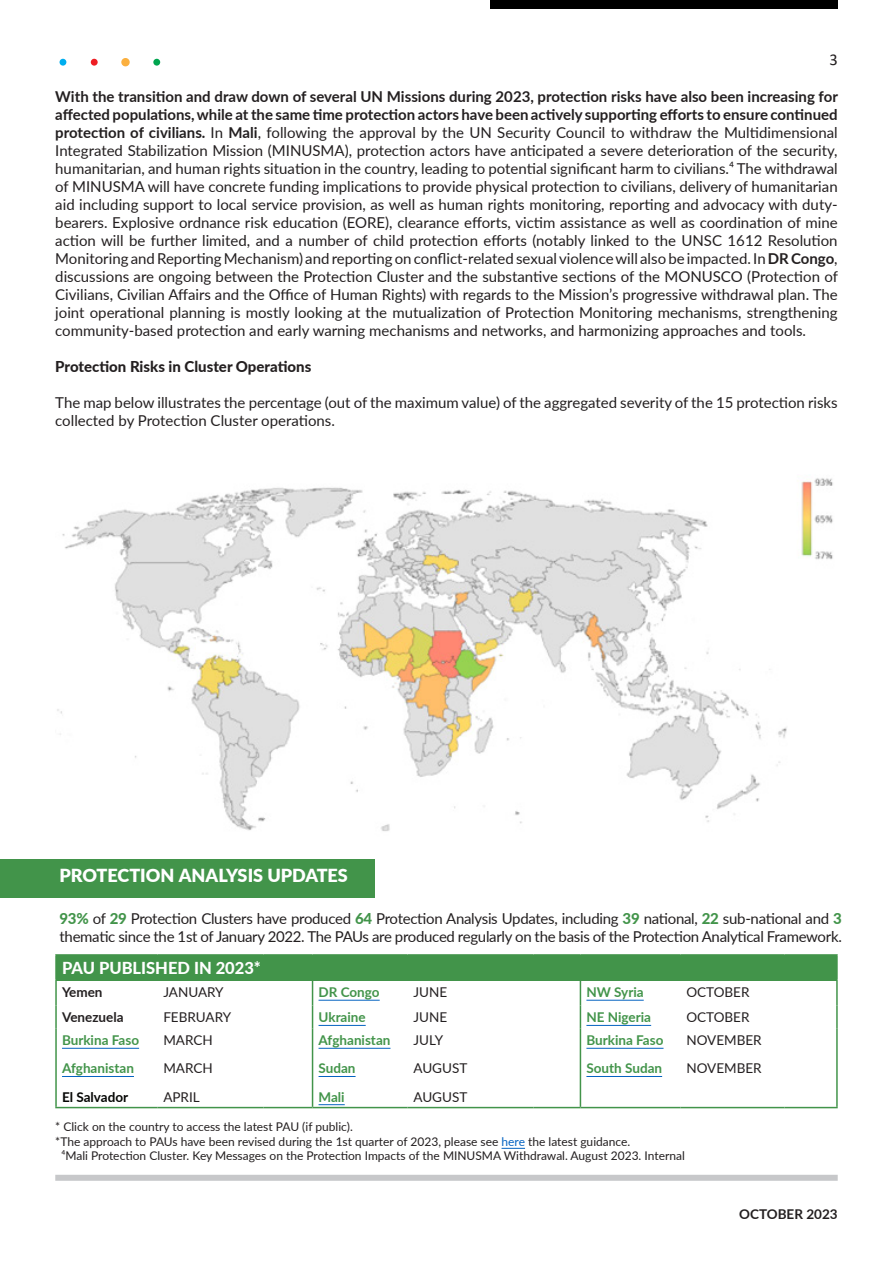
<style>
.page{position:relative;width:893px;height:1263px;background:#fff}
.page>*{position:absolute;margin:0;border:0;box-sizing:border-box;transform-origin:0 0}
.Headline_12_15_left{font:900 18px "Lato";letter-spacing:-.01em;color:#fff}
.t1{font:800 16.5px "Lato";color:#fff}
.t2{font:16.5px "Calibri";color:#231f20}
.No_Spacing{font:15px/18px "Lato";letter-spacing:-.02em;color:#231f20;text-align:justify}
.No_Spacing-2{font:15px/18px "Lato";color:#231f20}
.No_Spacing-3{font:800 15px "Lato";color:#231f20}
.t3{font:700 13.5px "Lato";color:#42944a}
.t4{font:13.5px "Lato";color:#231f20}
.t5{font:700 13.5px "Lato";color:#231f20}
.t6{font:700 13.5px "Lato";color:#040503}
.No_Spacing-4{font:12px "Lato";color:#231f20}
.s1{font-weight:700}
.s2{font-weight:800;color:#42944a}
.s3{color:#0563c1}
</style>
<div class="page">
<div style="left:55px;top:1175px;width:783px;height:6px;background:#c7c8ca"></div>
<div style="left:490px;top:0;width:348px;height:9px;background:#000"></div>
<svg style="left:502px;top:1148px;width:23px;height:1px"></svg>
<div style="left:56px;top:955px;width:781px;height:25px;background:#42944a"></div>
<svg style="left:312px;top:981px;width:1px;height:47px"></svg>
<hr style="left:312px;top:1028px;width:1px;height:79px;background:#42944a">
<svg style="left:580px;top:981px;width:1px;height:47px"></svg>
<hr style="left:580px;top:1028px;width:1px;height:79px;background:#42944a">
<hr style="left:55px;top:981px;width:2px;height:24px;background:#42944a">
<hr style="left:836px;top:981px;width:2px;height:24px;background:#42944a">
<hr style="left:55px;top:1005px;width:2px;height:23px;background:#42944a">
<hr style="left:836px;top:1005px;width:2px;height:23px;background:#42944a">
<hr style="left:55px;top:1028px;width:2px;height:79px;background:#42944a">
<hr style="left:836px;top:1028px;width:2px;height:79px;background:#42944a">
<hr style="left:55px;top:1107px;width:102px;height:1px;background:#42944a">
<hr style="left:157px;top:1107px;width:107px;height:1px;background:#42944a">
<hr style="left:264px;top:1107px;width:49px;height:1px;background:#42944a">
<hr style="left:313px;top:1107px;width:94px;height:1px;background:#42944a">
<hr style="left:407px;top:1107px;width:127px;height:1px;background:#42944a">
<hr style="left:534px;top:1107px;width:46px;height:1px;background:#42944a">
<hr style="left:580px;top:1107px;width:100px;height:1px;background:#42944a">
<hr style="left:680px;top:1107px;width:104px;height:1px;background:#42944a">
<hr style="left:784px;top:1107px;width:54px;height:1px;background:#42944a">
<hr style="left:55px;top:954px;width:102px;height:2px;background:#42944a">
<hr style="left:55px;top:956px;width:2px;height:23px;background:#42944a">
<hr style="left:157px;top:954px;width:107px;height:2px;background:#42944a">
<hr style="left:264px;top:954px;width:49px;height:2px;background:#42944a">
<hr style="left:313px;top:954px;width:94px;height:2px;background:#42944a">
<hr style="left:407px;top:954px;width:127px;height:2px;background:#42944a">
<hr style="left:534px;top:954px;width:46px;height:2px;background:#42944a">
<hr style="left:580px;top:954px;width:100px;height:2px;background:#42944a">
<hr style="left:680px;top:954px;width:104px;height:2px;background:#42944a">
<hr style="left:784px;top:954px;width:54px;height:2px;background:#42944a">
<hr style="left:836px;top:956px;width:2px;height:23px;background:#42944a">
<hr style="left:55px;top:979px;width:102px;height:2px;background:#42944a">
<hr style="left:157px;top:979px;width:107px;height:2px;background:#42944a">
<hr style="left:264px;top:979px;width:49px;height:2px;background:#42944a">
<hr style="left:313px;top:979px;width:94px;height:2px;background:#42944a">
<hr style="left:407px;top:979px;width:127px;height:2px;background:#42944a">
<hr style="left:534px;top:979px;width:46px;height:2px;background:#42944a">
<hr style="left:580px;top:979px;width:100px;height:2px;background:#42944a">
<hr style="left:680px;top:979px;width:104px;height:2px;background:#42944a">
<hr style="left:784px;top:979px;width:54px;height:2px;background:#42944a">
<hr style="left:319px;top:1000px;width:61px;height:1px;background:#0563c1">
<hr style="left:586px;top:1000px;width:58px;height:1px;background:#0563c1">
<hr style="left:319px;top:1025px;width:47px;height:1px;background:#0563c1">
<hr style="left:586px;top:1025px;width:65px;height:1px;background:#0563c1">
<hr style="left:62px;top:1048px;width:77px;height:1px;background:#0563c1">
<hr style="left:62px;top:1076px;width:72px;height:1px;background:#0563c1">
<hr style="left:319px;top:1048px;width:71px;height:1px;background:#0563c1">
<hr style="left:319px;top:1076px;width:37px;height:1px;background:#0563c1">
<svg style="left:319px;top:1104px;width:26px;height:1px"></svg>
<hr style="left:586px;top:1048px;width:77px;height:1px;background:#0563c1">
<hr style="left:586px;top:1076px;width:76px;height:1px;background:#0563c1">
<div style="left:0;top:859px;width:374px;height:38px;background:#42944a"></div>
<img style="left:57px;top:478px;width:776px;height:353px">
<div style="left:153px;top:59px;width:7px;height:7px;background:#00a54f;border-radius:50%"></div>
<div style="left:59px;top:59px;width:8px;height:7px;background:#00aeef;border-radius:50%"></div>
<div style="left:91px;top:59px;width:7px;height:7px;background:#ee1d23;border-radius:50%"></div>
<div style="left:122px;top:59px;width:7px;height:7px;background:#fbb03f;border-radius:50%"></div>
<div style="left:121px;top:58px;width:9px;height:8px;border:2px solid #fbb03f;border-radius:50%"></div>
<p class="t2" style="left:829px;top:48px;width:10px">3</p>
<p class="No_Spacing" style="left:55px;top:87px;width:784px"><span class="s1">With the transition and draw down of several UN Missions during 2023, protection risks have also been increasing for affected populations, while at the same time protection actors have been actively supporting efforts to ensure continued protection of civilians.</span> In <span class="s1">Mali</span>, following the approval by the UN Security Council to withdraw the Multidimensional Integrated Stabilization Mission (MINUSMA), protection actors have anticipated a severe deterioration of the security, humanitarian, and human rights situation in the country, leading to potential significant harm to civilians.⁴ The withdrawal of MINUSMA will have concrete funding implications to provide physical protection to civilians, delivery of humanitarian aid including support to local service provision, as well as human rights monitoring, reporting and advocacy with duty&shy;bearers. Explosive ordnance risk education (EORE), clearance efforts, victim assistance as well as coordination of mine action will be further limited, and a number of child protection efforts (notably linked to the UNSC 1612 Resolution Monitoring and Reporting Mechanism) and reporting on conflict-related sexual violence will also be impacted. In <span class="s1">DR Congo</span>, discussions are ongoing between the Protection Cluster and the substantive sections of the MONUSCO (Protection of Civilians, Civilian Affairs and the Office of Human Rights) with regards to the Mission’s progressive withdrawal plan. The joint operational planning is mostly looking at the mutualization of Protection Monitoring mechanisms, strengthening community-based protection and early warning mechanisms and networks, and harmonizing approaches and tools.</p>
<p class="No_Spacing-3" style="left:55px;top:355px;width:258px">Protection Risks in Cluster Operations</p>
<p class="No_Spacing-2" style="left:55px;top:393px;width:784px">The map below illustrates the percentage (out of the maximum value) of the aggregated severity of the 15 protection risks collected by Protection Cluster operations.</p>
<p class="Headline_12_15_left" style="left:60px;top:862px;width:290px">PROTECTION ANALYSIS UPDATES</p>
<p class="No_Spacing" style="left:60px;top:909px;width:784px"><span class="s2">93%</span> of <span class="s2">29</span> Protection Clusters have produced <span class="s2">64</span> Protection Analysis Updates, including <span class="s2">39</span> national, <span class="s2">22</span> sub-national and <span class="s2">3 </span>thematic since the 1st of January 2022. The PAUs are produced regularly on the basis of the Protection Analytical Framework.</p>
<p class="t1" style="left:62px;top:956px;width:200px">PAU PUBLISHED IN 2023*</p>
<p class="t5" style="left:62px;top:982px;width:42px">Yemen</p>
<p class="t4" style="left:163px;top:982px;width:62px">JANUARY</p>
<p class="t3" style="left:319px;top:982px;width:63px">DR Congo</p>
<p class="t4" style="left:413px;top:982px;width:35px">JUNE</p>
<p class="t3" style="left:586px;top:982px;width:59px">NW Syria</p>
<p class="t4" style="left:686px;top:982px;width:65px">OCTOBER</p>
<p class="t5" style="left:62px;top:1007px;width:63px">Venezuela</p>
<p class="t4" style="left:163px;top:1008px;width:69px">FEBRUARY</p>
<p class="t3" style="left:319px;top:1007px;width:49px">Ukraine</p>
<p class="t4" style="left:413px;top:1008px;width:35px">JUNE</p>
<p class="t3" style="left:586px;top:1007px;width:66px">NE Nigeria</p>
<p class="t4" style="left:686px;top:1008px;width:65px">OCTOBER</p>
<p class="t3" style="left:62px;top:1030px;width:79px">Burkina Faso</p>
<p class="t3" style="left:62px;top:1058px;width:73px">Afghanistan</p>
<p class="t6" style="left:62px;top:1087px;width:68px">El Salvador</p>
<p class="t3" style="left:586px;top:1030px;width:79px">Burkina Faso</p>
<p class="t3" style="left:586px;top:1058px;width:77px">South Sudan</p>
<p class="t3" style="left:319px;top:1030px;width:73px">Afghanistan</p>
<p class="t3" style="left:319px;top:1058px;width:39px">Sudan</p>
<p class="t3" style="left:319px;top:1087px;width:28px">Mali</p>
<p class="t4" style="left:163px;top:1030px;width:51px">MARCH</p>
<p class="t4" style="left:163px;top:1059px;width:51px">MARCH</p>
<p class="t4" style="left:163px;top:1087px;width:38px">APRIL</p>
<p class="t4" style="left:686px;top:1030px;width:77px">NOVEMBER</p>
<p class="t4" style="left:686px;top:1059px;width:77px">NOVEMBER</p>
<p class="t4" style="left:413px;top:1030px;width:31px">JULY</p>
<p class="t4" style="left:413px;top:1059px;width:55px">AUGUST</p>
<p class="t4" style="left:413px;top:1087px;width:55px">AUGUST</p>
<p class="No_Spacing-4" style="left:55px;top:1118px;width:299px">* Click on the country to access the latest PAU (if public).</p>
<p class="No_Spacing-4" style="left:55px;top:1132px;width:577px">*The approach to PAUs have been revised during the 1st quarter of 2023, please see <span class="s3">here</span> the latest guidance.</p>
<p class="No_Spacing-4" style="left:61px;top:1147px;width:625px">⁴Mali Protection Cluster. Key Messages on the Protection Impacts of the MINUSMA Withdrawal. August 2023. Internal</p>
<p class="t5" style="left:739px;top:1204px;width:100px">OCTOBER 2023</p>
</div>
